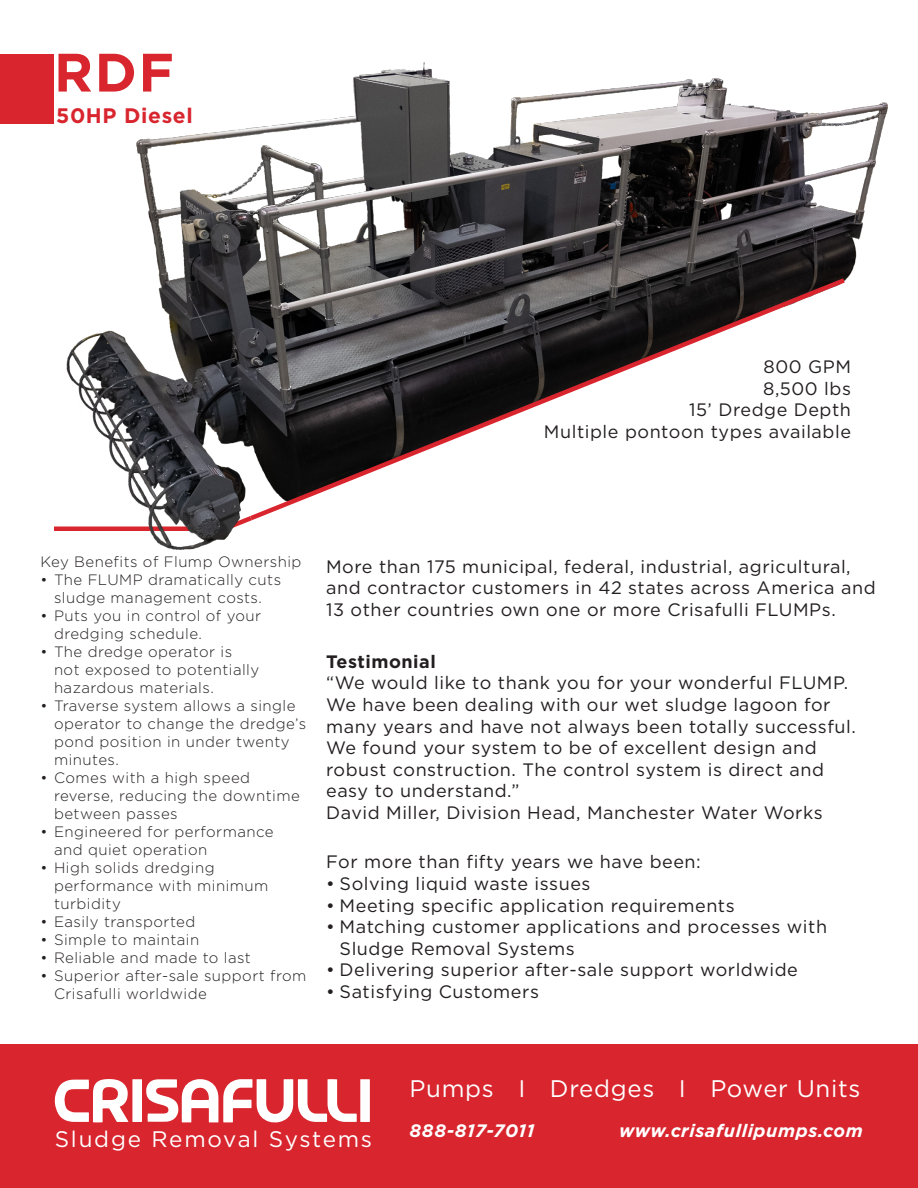
<style>
.page{position:relative;width:918px;height:1188px;background:#fff}
.page>*{position:absolute;margin:0;border:0;box-sizing:border-box;transform-origin:0 0}
.t1{font:700 54px "Gotham";color:#d8252e}
.t2{font:24px "Gotham";letter-spacing:.03em;color:#fff}
.t3{font:22.5px "Gotham";letter-spacing:.08em;color:#fff}
.t4{font:700 21px "Gotham";letter-spacing:.03em;color:#d8252e}
.t5{font:18px/21.6px "Gotham";letter-spacing:.03em;color:#231f20}
.t6{font:italic 700 18px "Gotham";letter-spacing:.03em;color:#fff}
.t7{font:700 18px "Gotham";letter-spacing:.03em;color:#231f20}
.t8{font:300 15px/18px "Gotham";letter-spacing:.03em;color:#231f20}
</style>
<div class="page">
<div style="left:54px;top:526px;width:177px;height:5px;background:#d8252e"></div>
<img style="left:67px;top:62px;width:821px;height:488px">
<svg style="left:245px;top:275px;width:605px;height:249px"></svg>
<div style="left:0;top:1045px;width:918px;height:143px;background:#d8252e"></div>
<svg style="left:54px;top:1079px;width:316px;height:44px"></svg>
<div style="left:0;top:54px;width:54px;height:70px;background:#d9252d"></div>
<p class="t1" style="left:54px;top:37px;width:121px">RDF</p>
<p class="t4" style="left:56px;top:102px;width:138px">50HP Diesel</p>
<p class="t5" style="left:764px;top:355px;width:89px">800 GPM</p>
<p class="t5" style="left:763px;top:377px;width:89px">8,500 lbs</p>
<p class="t5" style="left:689px;top:399px;width:163px">15’ Dredge Depth</p>
<p class="t5" style="left:544px;top:420px;width:309px">Multiple pontoon types available</p>
<p class="t8" style="left:40px;top:552px;width:263px">Key Benefits of Flump Ownership</p>
<p class="t8" style="left:40px;top:570px;width:242px;text-align:center">• The FLUMP dramatically cuts sludge management costs.</p>
<p class="t8" style="left:54px;top:606px;width:209px;text-indent:-14px">• Puts you in control of your dredging schedule.</p>
<p class="t8" style="left:54px;top:642px;width:207px;text-indent:-14px">• The dredge operator is not exposed to potentially hazardous materials.</p>
<p class="t8" style="left:54px;top:696px;width:254px;text-indent:-14px">• Traverse system allows a single operator to change the dredge’s pond position in under twenty minutes.</p>
<p class="t8" style="left:54px;top:768px;width:247px;text-indent:-14px">• Comes with a high speed reverse, reducing the downtime between passes</p>
<p class="t8" style="left:54px;top:822px;width:221px;text-indent:-14px">• Engineered for performance and quiet operation</p>
<p class="t8" style="left:54px;top:858px;width:216px;text-indent:-14px">• High solids dredging performance with minimum turbidity</p>
<p class="t8" style="left:40px;top:912px;width:156px">• Easily transported</p>
<p class="t8" style="left:40px;top:930px;width:160px">• Simple to maintain</p>
<p class="t8" style="left:40px;top:948px;width:212px">• Reliable and made to last</p>
<p class="t8" style="left:54px;top:966px;width:254px;text-indent:-14px">• Superior after-sale support from<br>Crisafulli worldwide</p>
<p class="t5" style="left:326px;top:555px;width:551px">More than 175 municipal, federal, industrial, agricultural, and contractor customers in 42 states across America and<br>13 other countries own one or more Crisafulli FLUMPs.</p>
<p class="t7" style="left:326px;top:649px;width:111px">Testimonial</p>
<p class="t5" style="left:326px;top:672px;width:531px">“We would like to thank you for your wonderful FLUMP.<br>We have been dealing with our wet sludge lagoon for many years and have not always been totally successful.<br>We found your system to be of excellent design and robust construction. The control system is direct and easy to understand.”</p>
<p class="t5" style="left:326px;top:801px;width:498px">David Miller, Division Head, Manchester Water Works</p>
<p class="t5" style="left:326px;top:851px;width:376px">For more than fifty years we have been:</p>
<p class="t5" style="left:326px;top:872px;width:266px">• Solving liquid waste issues</p>
<p class="t5" style="left:326px;top:894px;width:410px">• Meeting specific application requirements</p>
<p class="t5" style="left:340px;top:916px;width:489px;text-indent:-14px">• Matching customer applications and processes with<br>Sludge Removal Systems</p>
<p class="t5" style="left:326px;top:959px;width:473px">• Delivering superior after-sale support worldwide</p>
<p class="t5" style="left:326px;top:980px;width:214px">• Satisfying Customers</p>
<p class="t3" style="left:55px;top:1124px;width:319px">Sludge Removal Systems</p>
<p class="t2" style="left:410px;top:1073px;width:452px">Pumps I Dredges I Power Units</p>
<p class="t6" style="left:410px;top:1119px;width:127px">888-817-7011</p>
<p class="t6" style="left:619px;top:1119px;width:245px">www.crisafullipumps.com</p>
</div>
